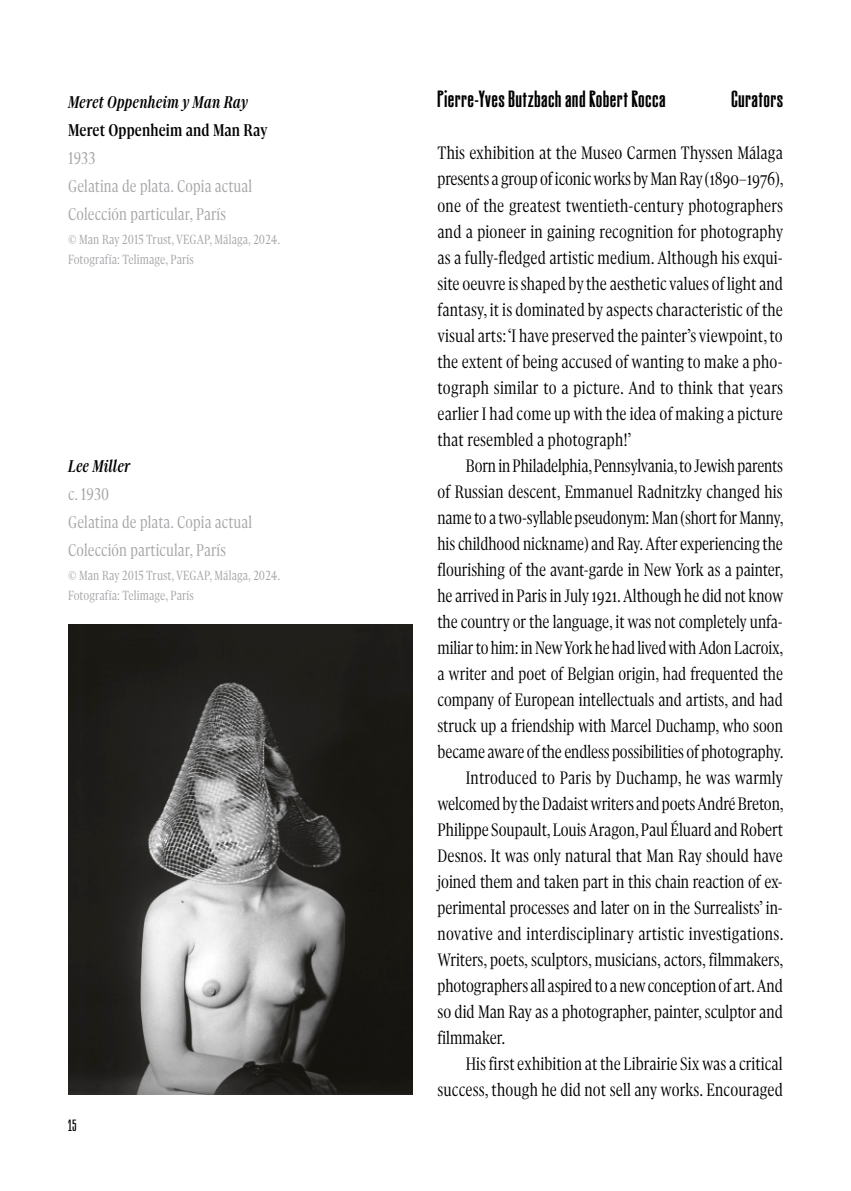
<style>
.page{position:relative;width:851px;height:1191px;background:#fff}
.page>*{position:absolute;margin:0;border:0;box-sizing:border-box;transform-origin:0 0}
.t1{font:800 23.4px "Large Point";letter-spacing:.04em;color:#000;scale:1.11 1}
.t2{font:300 20px/26px "Gliko Modern Narrow S";color:#000;text-align:justify;scale:.95 1}
.t3{font:300 20px "Gliko Modern Narrow S";color:#000;scale:.94 1}
.t4{font:300 18.8px/28px "Gliko Modern Narrow S";letter-spacing:.01em;color:#a5a5a9;scale:.95 1}
.t5{font:italic 500 18.8px "Gliko Modern Narrow S";letter-spacing:.01em;color:#000;scale:.95 1}
.t6{font:500 18.8px "Gliko Modern Narrow S";letter-spacing:.01em;color:#000;scale:.95 1}
.t7{font:700 16.2px "Large Point";color:#000;scale:1.11 1}
.t8{font:300 14.6px/20px "Gliko Modern Narrow S";letter-spacing:.01em;color:#a5a5a9;scale:.95 1}
</style>
<div class="page">
<img style="left:68px;top:624px;width:345px;height:470px">
<p class="t5" style="left:68px;top:92px;width:191px">Meret Oppenheim y Man Ray</p>
<p class="t6" style="left:68px;top:120px;width:211px">Meret Oppenheim and Man Ray</p>
<p class="t4" style="left:68px;top:144px;width:195px">1933<br>Gelatina de plata. Copia actual<br>Colección particular, París</p>
<p class="t8" style="left:68px;top:229px;width:225px">© Man Ray 2015 Trust, VEGAP, Málaga, 2024.<br>Fotografía: Telimage, París</p>
<p class="t5" style="left:68px;top:456px;width:67px">Lee Miller</p>
<p class="t4" style="left:68px;top:480px;width:195px">c. 1930<br>Gelatina de plata. Copia actual<br>Colección particular, París</p>
<p class="t8" style="left:68px;top:565px;width:225px">© Man Ray 2015 Trust, VEGAP, Málaga, 2024.<br>Fotografía: Telimage, París</p>
<p class="t7" style="left:68px;top:1116px;width:9px">15</p>
<p class="t1" style="left:437px;top:85px;width:207px">Pierre-Yves Butzbach and Robert Rocca</p>
<p class="t1" style="left:731px;top:85px;width:48px">Curators</p>
<p class="t2" style="left:437px;top:140px;width:366px">This exhibition at the Museo Carmen Thyssen Málaga presents a group of iconic works by Man Ray (1890–1976), one of the greatest twentieth-century photographers and a pioneer in gaining recognition for photography as a fully-fledged artistic medium. Although his exqui&shy;site oeuvre is shaped by the aesthetic values of light and fantasy, it is dominated by aspects characteristic of the visual arts: ‘I have preserved the painter’s viewpoint, to the extent of being accused of wanting to make a pho&shy;tograph similar to a picture. And to think that years earlier I had come up with the idea of making a picture that resembled a photograph!’</p>
<p class="t3" style="left:466px;top:455px;width:339px">Born in Philadelphia, Pennsylvania, to Jewish parents</p>
<p class="t3" style="left:437px;top:481px;width:369px">of Russian descent, Emmanuel Radnitzky changed his</p>
<p class="t3" style="left:437px;top:507px;width:369px">name to a two-syllable pseudonym: Man (short for Manny,</p>
<p class="t3" style="left:437px;top:533px;width:369px">his childhood nickname) and Ray. After experiencing the</p>
<p class="t3" style="left:437px;top:559px;width:369px">flourishing of the avant-garde in New York as a painter,</p>
<p class="t3" style="left:437px;top:585px;width:369px">he arrived in Paris in July 1921. Although he did not know</p>
<p class="t3" style="left:437px;top:611px;width:369px">the country or the language, it was not completely unfa-</p>
<p class="t3" style="left:437px;top:637px;width:369px">miliar to him: in New York he had lived with Adon Lacroix,</p>
<p class="t3" style="left:437px;top:663px;width:369px">a writer and poet of Belgian origin, had frequented the</p>
<p class="t3" style="left:437px;top:689px;width:368px">company of European intellectuals and artists, and had</p>
<p class="t3" style="left:437px;top:715px;width:369px">struck up a friendship with Marcel Duchamp, who soon</p>
<p class="t3" style="left:437px;top:741px;width:369px">became aware of the endless possibilities of photography.</p>
<p class="t2" style="left:466px;top:764px;width:335px">Introduced to Paris by Duchamp, he was warmly</p>
<p class="t2" style="left:437px;top:790px;width:366px">welcomed by the Dadaist writers and poets André Breton,</p>
<p class="t2" style="left:437px;top:816px;width:365px">Philippe Soupault, Louis Aragon, Paul Éluard and Robert</p>
<p class="t2" style="left:437px;top:842px;width:365px">Desnos. It was only natural that Man Ray should have</p>
<p class="t2" style="left:437px;top:868px;width:365px">joined them and taken part in this chain reaction of ex-</p>
<p class="t2" style="left:437px;top:894px;width:365px">perimental processes and later on in the Surrealists’ in-</p>
<p class="t2" style="left:437px;top:920px;width:366px">novative and interdisciplinary artistic investigations.</p>
<p class="t2" style="left:437px;top:946px;width:365px">Writers, poets, sculptors, musicians, actors, filmmakers,</p>
<p class="t2" style="left:437px;top:972px;width:365px">photographers all aspired to a new conception of art. And</p>
<p class="t2" style="left:437px;top:998px;width:365px">so did Man Ray as a photographer, painter, sculptor and</p>
<p class="t2" style="left:437px;top:1024px;width:73px">filmmaker.</p>
<p class="t2" style="left:466px;top:1050px;width:335px">His first exhibition at the Librairie Six was a critical</p>
<p class="t2" style="left:437px;top:1076px;width:365px">success, though he did not sell any works. Encouraged</p>
</div>
